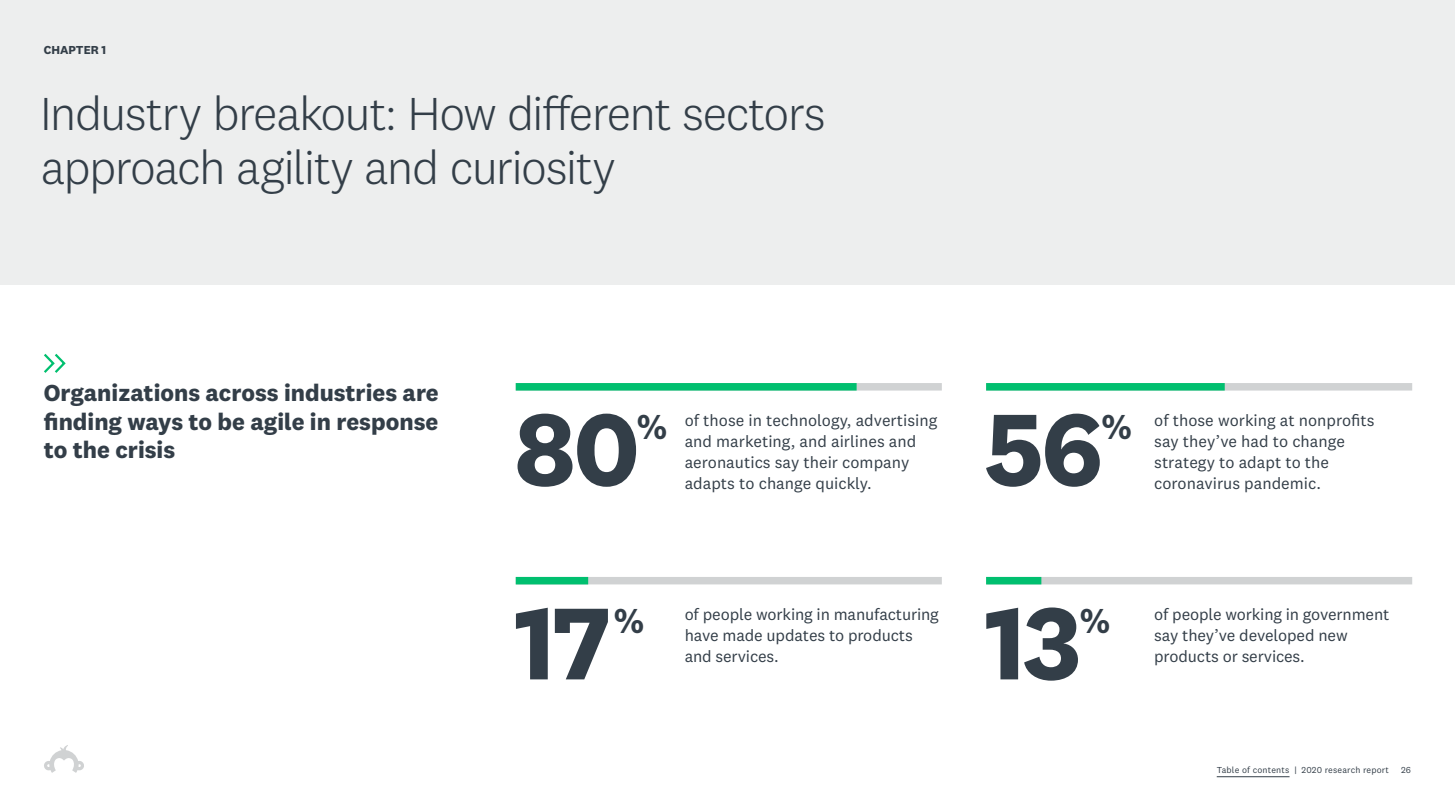
<style>
.page{position:relative;width:1455px;height:810px;background:#fff}
.page>*{position:absolute;margin:0;border:0;box-sizing:border-box;transform-origin:0 0}
.t1{font:700 105.75px "National 2";letter-spacing:-.02em;color:#333e48}
.headlines_large{font:300 48px/54px "National 2";letter-spacing:-.035em;color:#333e48}
.t2{font:700 36px "National 2";color:#333e48}
.body_copy{font:700 24px/28.5px "National 2";color:#333e48;text-align:justify}
.body_copy_centered{font:16.5px/21px "National 2";color:#333e48}
.body_copy-2{font:700 12px "National 2";color:#333e48}
.t3{font:9px "National 2";letter-spacing:.02em;color:#333e48}
</style>
<div class="page">
<div style="left:0;top:0;width:1455px;height:285px;background:#edeeee"></div>
<div style="left:516px;top:383px;width:426px;height:8px;background:#d0d2d3"></div>
<div style="left:516px;top:383px;width:341px;height:8px;background:#00bf6f"></div>
<div style="left:516px;top:577px;width:426px;height:7px;background:#d0d2d3"></div>
<div style="left:516px;top:577px;width:72px;height:7px;background:#00bf6f"></div>
<div style="left:986px;top:383px;width:426px;height:8px;background:#d0d2d3"></div>
<div style="left:986px;top:383px;width:239px;height:8px;background:#00bf6f"></div>
<div style="left:986px;top:577px;width:426px;height:7px;background:#d0d2d3"></div>
<div style="left:986px;top:577px;width:55px;height:7px;background:#00bf6f"></div>
<svg style="left:44px;top:353px;width:22px;height:20px"></svg>
<hr style="left:1217px;top:776px;width:73px;height:1px;background:#333e48">
<svg style="left:44px;top:745px;width:40px;height:28px"></svg>
<p class="body_copy-2" style="left:44px;top:43px;width:64px">CHAPTER 1</p>
<p class="headlines_large" style="left:40px;top:86px;width:787px">Industry breakout: How different sectors approach agility and curiosity</p>
<p class="body_copy" style="left:44px;top:379px;width:396px">Organizations across industries are finding ways to be agile in response to the crisis</p>
<p class="t1" style="left:514px;top:384px;width:127px">80</p>
<p class="t2" style="left:637px;top:404px;width:32px">%</p>
<p class="body_copy_centered" style="left:685px;top:409px;width:254px">of those in technology, advertising and marketing, and airlines and aeronautics say their company adapts to change quickly.</p>
<p class="t1" style="left:514px;top:578px;width:98px">17</p>
<p class="t2" style="left:614px;top:598px;width:32px">%</p>
<p class="body_copy_centered" style="left:685px;top:603px;width:256px">of people working in manufacturing have made updates to products and services.</p>
<p class="t1" style="left:985px;top:384px;width:120px">56</p>
<p class="t2" style="left:1102px;top:404px;width:32px">%</p>
<p class="body_copy_centered" style="left:1154px;top:409px;width:222px">of those working at nonprofits say they’ve had to change strategy to adapt to the coronavirus pandemic.</p>
<p class="t1" style="left:985px;top:578px;width:98px">13</p>
<p class="t2" style="left:1080px;top:598px;width:32px">%</p>
<p class="body_copy_centered" style="left:1154px;top:603px;width:237px">of people working in government say they’ve developed new products or services.</p>
<p class="t3" style="left:1217px;top:765px;width:174px">Table of contents | 2020 research report</p>
<p class="t3" style="left:1401px;top:765px;width:11px">26</p>
</div>
